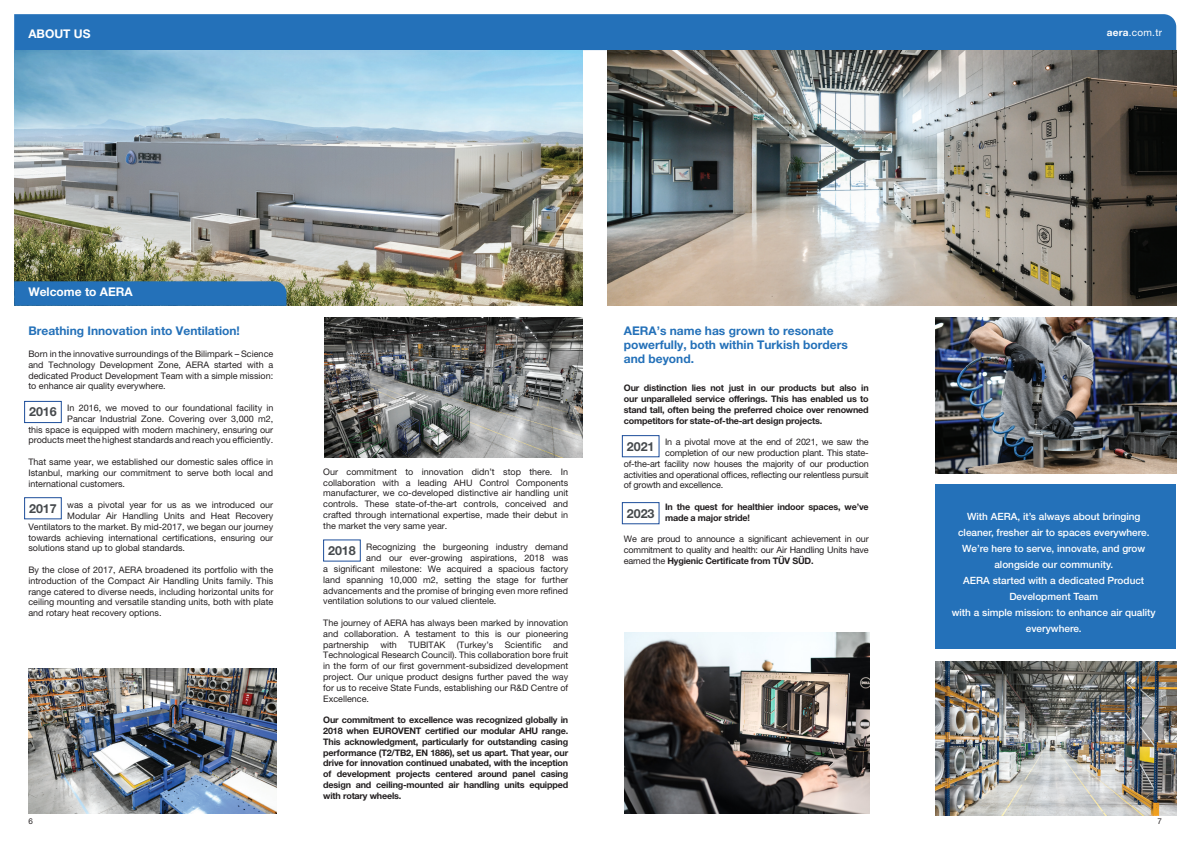
<style>
.page{position:relative;width:1191px;height:842px;background:#fff}
.page>*{position:absolute;margin:0;border:0;box-sizing:border-box;transform-origin:0 0}
.Column_1{font:700 12.5px "Helvetica Neue LT Pro";color:#45494c}
.t1{font:700 12px/14.4px "Helvetica Neue LT Pro";color:#2471b9}
.t2{font:700 12px "Helvetica Neue LT Pro";color:#fff}
.t3{font:500 10px/16px "Helvetica Neue LT Pro";color:#fff;text-align:center}
.t4{font:10px "Helvetica Neue LT Pro";color:#fff}
.t5{font:9px/10.8px "Helvetica Neue LT Pro";color:#231f20;text-align:justify}
.t6{font:700 9px/10.8px "Helvetica Neue LT Pro";letter-spacing:-.02em;color:#231f20;text-align:justify}
.t7{font:9px "Helvetica Neue LT Pro";letter-spacing:-.02em;color:#231f20}
.t8{font:8px "Helvetica Neue LT Pro";color:#231f20}
.s1{font-weight:700}
</style>
<div class="page">
<div style="left:14px;top:14px;width:1162px;height:36px;background:#2471b9"></div>
<img style="left:935px;top:661px;width:241px;height:154px">
<img style="left:14px;top:50px;width:569px;height:256px">
<img style="left:28px;top:669px;width:248px;height:145px">
<img style="left:935px;top:317px;width:241px;height:156px">
<img style="left:325px;top:317px;width:258px;height:140px">
<div style="left:935px;top:485px;width:241px;height:164px;background:#2471b9"></div>
<img style="left:624px;top:632px;width:245px;height:182px">
<img style="left:607px;top:50px;width:569px;height:256px">
<svg style="left:14px;top:281px;width:272px;height:25px;background:#2571b6"></svg>
<div style="left:24px;top:401px;width:38px;height:22px;border:1px solid #1c4d9a"></div>
<div style="left:622px;top:435px;width:37px;height:22px;border:1px solid #1c4d9a"></div>
<div style="left:622px;top:502px;width:37px;height:22px;border:1px solid #1c4d9a"></div>
<div style="left:24px;top:497px;width:38px;height:22px;border:1px solid #1c4d9a"></div>
<p class="t2" style="left:28px;top:26px;width:64px">ABOUT US</p>
<p class="t4" style="left:1106px;top:26px;width:57px"><span class="s1">aera</span>.com.tr</p>
<p class="t2" style="left:28px;top:284px;width:106px">Welcome to AERA</p>
<p class="t1" style="left:28px;top:323px;width:213px">Breathing Innovation into Ventilation!</p>
<p class="t5" style="left:28px;top:348px;width:246px">Born in the innovative surroundings of the Bilimpark – Science and Technology Development Zone, AERA started with a dedicated Product Development Team with a simple mission: to enhance air quality everywhere.</p>
<p class="t5" style="left:28px;top:402px;width:246px;text-align:right">In 2016, we moved to our foundational facility in<br>Pancar Industrial Zone. Covering over 3,000 m2,<br>this space is equipped with modern machinery, ensuring our products meet the highest standards and reach you efficiently.</p>
<p class="t5" style="left:28px;top:456px;width:246px">That same year, we established our domestic sales office in Istanbul, marking our commitment to serve both local and international customers.</p>
<p class="t5" style="left:67px;top:499px;width:207px">was a pivotal year for us as we introduced our</p>
<p class="t5" style="left:67px;top:510px;width:207px">Modular Air Handling Units and Heat Recovery</p>
<p class="t5" style="left:28px;top:521px;width:246px">Ventilators to the market. By mid-2017, we began our journey</p>
<p class="t5" style="left:28px;top:532px;width:246px">towards achieving international certifications, ensuring our</p>
<p class="t5" style="left:28px;top:543px;width:158px">solutions stand up to global standards.</p>
<p class="t5" style="left:28px;top:564px;width:246px">By the close of 2017, AERA broadened its portfolio with the introduction of the Compact Air Handling Units family. This range catered to diverse needs, including horizontal units for ceiling mounting and versatile standing units, both with plate and rotary heat recovery options.</p>
<p class="Column_1" style="left:29px;top:404px;width:29px">2016</p>
<p class="Column_1" style="left:29px;top:500px;width:29px">2017</p>
<p class="t5" style="left:323px;top:466px;width:246px">Our commitment to innovation didn’t stop there. In collaboration with a leading AHU Control Components manufacturer, we co-developed distinctive air handling unit controls. These state-of-the-art controls, conceived and crafted through international expertise, made their debut in the market the very same year.</p>
<p class="t5" style="left:366px;top:542px;width:203px">Recognizing the burgeoning industry demand</p>
<p class="t5" style="left:366px;top:552px;width:203px">and our ever-growing aspirations, 2018 was</p>
<p class="t5" style="left:323px;top:563px;width:246px">a significant milestone: We acquired a spacious factory</p>
<p class="t5" style="left:323px;top:574px;width:246px">land spanning 10,000 m2, setting the stage for further</p>
<p class="t5" style="left:323px;top:585px;width:246px">advancements and the promise of bringing even more refined</p>
<p class="t5" style="left:323px;top:596px;width:175px">ventilation solutions to our valued clientele.</p>
<p class="t5" style="left:323px;top:617px;width:246px">The journey of AERA has always been marked by innovation and collaboration. A testament to this is our pioneering partnership</p>
<p class="Column_1" style="left:328px;top:543px;width:29px">2018</p>
<p class="t5" style="left:380px;top:639px;width:18px">with</p>
<p class="t5" style="left:408px;top:639px;width:39px">TUBITAK</p>
<p class="t5" style="left:457px;top:639px;width:38px">(Turkey’s</p>
<p class="t5" style="left:505px;top:639px;width:38px">Scientific</p>
<p class="t5" style="left:323px;top:639px;width:246px;text-indent:230px">and Technological Research Council). This collaboration bore fruit in the form of our first government-subsidized development project. Our unique product designs further paved the way for us to receive State Funds, establishing our R&amp;D Centre of Excellence.</p>
<p class="t6" style="left:323px;top:714px;width:246px">Our commitment to excellence was recognized globally in 2018 when EUROVENT certified our modular AHU range.<br>This acknowledgment, particularly for outstanding casing performance (T2/TB2, EN 1886), set us apart. That year, our drive for innovation continued unabated, with the inception of development projects centered around panel casing design and ceiling-mounted air handling units equipped with rotary wheels.</p>
<p class="t1" style="left:624px;top:323px;width:225px">AERA’s name has grown to resonate powerfully, both within Turkish borders and beyond.</p>
<p class="t6" style="left:624px;top:382px;width:246px">Our distinction lies not just in our products but also in our unparalleled service offerings. This has enabled us to stand tall, often being the preferred choice over renowned competitors for state-of-the-art design projects.</p>
<p class="t7" style="left:665px;top:437px;width:205px">In a pivotal move at the end of 2021, we saw the</p>
<p class="t7" style="left:665px;top:447px;width:205px">completion of our new production plant. This state-</p>
<p class="t7" style="left:624px;top:458px;width:246px">of-the-art facility now houses the majority of our production</p>
<p class="t7" style="left:624px;top:469px;width:246px">activities and operational offices, reflecting our relentless pursuit</p>
<p class="t7" style="left:624px;top:480px;width:101px">of growth and excellence.</p>
<p class="t6" style="left:665px;top:501px;width:205px">In the quest for healthier indoor spaces, we’ve made a major stride!</p>
<p class="t5" style="left:624px;top:534px;width:246px">We are proud to announce a significant achievement in our commitment to quality and health: our Air Handling Units have earned the <span class="s1">Hygienic Certificate from TÜV SÜD.</span></p>
<p class="Column_1" style="left:627px;top:438px;width:29px">2021</p>
<p class="Column_1" style="left:627px;top:505px;width:29px">2023</p>
<p class="t3" style="left:958px;top:509px;width:193px">With AERA, it’s always about bringing cleaner, fresher air to spaces everywhere.<br>We’re here to serve, innovate, and grow alongside our community.</p>
<p class="t3" style="left:963px;top:573px;width:182px">AERA started with a dedicated Product<br>Development Team</p>
<p class="t3" style="left:951px;top:605px;width:205px">with a simple mission: to enhance air quality everywhere.</p>
<p class="t8" style="left:28px;top:817px;width:6px">6</p>
<p class="t8" style="left:1157px;top:816px;width:6px">7</p>
</div>
